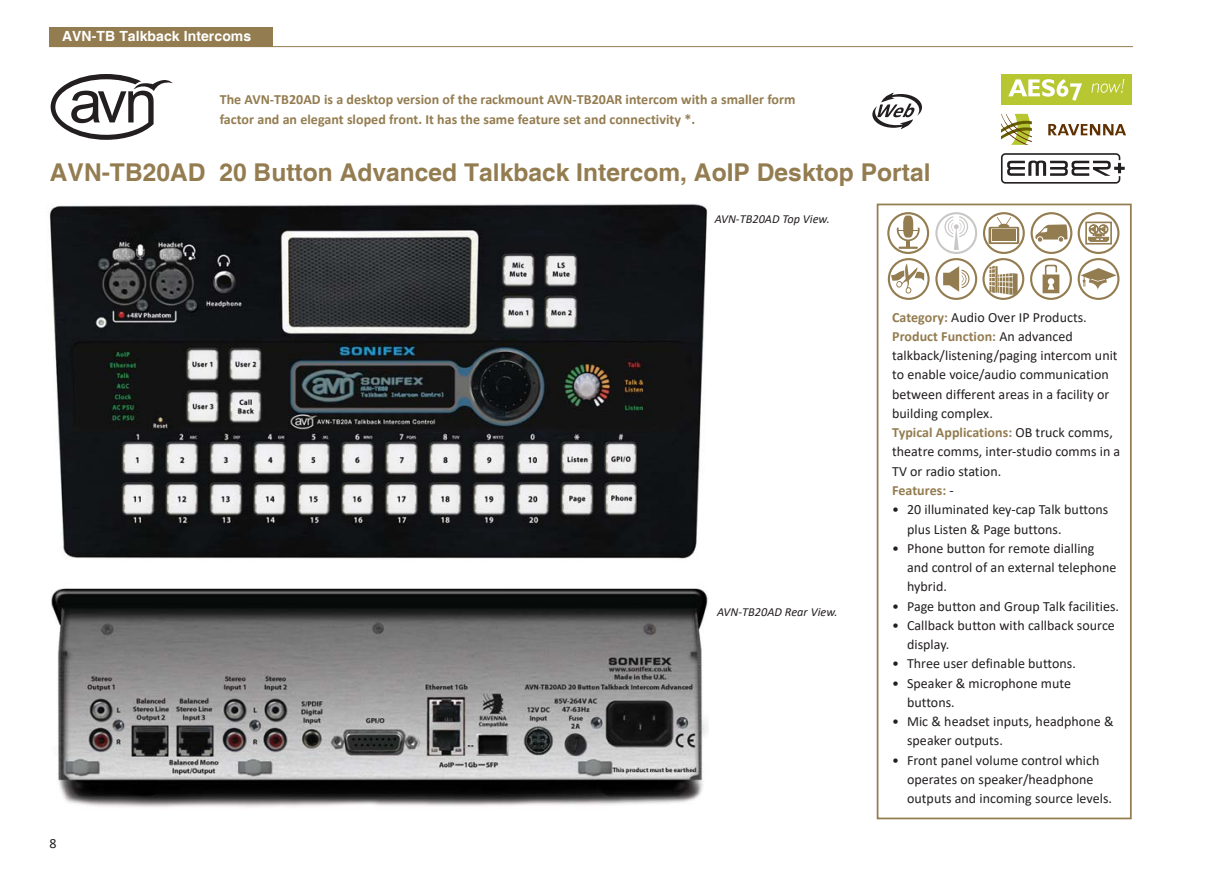
<style>
.page{position:relative;width:1231px;height:869px;background:#fff}
.page>*{position:absolute;margin:0;border:0;box-sizing:border-box;transform-origin:0 0}
.t1{font:700 24.5px "Helvetica";color:#937c50}
.t2{font:14px/19.2px "Calibri";letter-spacing:.005em;color:#231f20}
.t3{font:700 14px/19.2px "Calibri";letter-spacing:.005em;color:#937c50}
.t4{font:700 14px "Helvetica";letter-spacing:.005em;color:#fff}
.t5{font:italic 12.25px "Calibri";letter-spacing:.005em;color:#231f20}
.s1{font-weight:700;color:#937c50}
</style>
<div class="page">
<div style="left:50px;top:28px;width:223px;height:19px;background:#937c50"></div>
<hr style="left:50px;top:46px;width:1082px;height:1px;background:#937c50">
<div style="left:935px;top:212px;width:42px;height:42px;border:2px solid #cac8c7;border-radius:50%"></div>
<svg style="left:944px;top:216px;width:24px;height:34px"></svg>
<div style="left:982px;top:212px;width:42px;height:42px;border:2px solid #937c50;border-radius:50%"></div>
<svg style="left:988px;top:217px;width:31px;height:27px"></svg>
<div style="left:992px;top:230px;width:23px;height:11px;background:#937c50"></div>
<svg style="left:1035px;top:224px;width:32px;height:17px"></svg>
<div style="left:1030px;top:212px;width:42px;height:42px;border:2px solid #937c50;border-radius:50%"></div>
<div style="left:887px;top:258px;width:42px;height:42px;border:2px solid #937c50;border-radius:50%"></div>
<svg style="left:890px;top:263px;width:36px;height:30px"></svg>
<div style="left:935px;top:258px;width:42px;height:42px;border:2px solid #937c50;border-radius:50%"></div>
<svg style="left:943px;top:266px;width:26px;height:25px"></svg>
<div style="left:876px;top:203px;width:255px;height:616px;border:2px solid #937c50"></div>
<div style="left:887px;top:212px;width:42px;height:42px;border:2px solid #937c50;border-radius:50%"></div>
<svg style="left:896px;top:215px;width:23px;height:32px"></svg>
<hr style="left:898px;top:246px;width:19px;height:3px;background:#937c50">
<div style="left:1077px;top:212px;width:42px;height:42px;border:2px solid #937c50;border-radius:50%"></div>
<div style="left:1089px;top:224px;width:9px;height:10px;border:1px solid #937c50;border-radius:50%"></div>
<div style="left:1098px;top:224px;width:9px;height:10px;border:1px solid #937c50;border-radius:50%"></div>
<svg style="left:1088px;top:225px;width:20px;height:16px"></svg>
<div style="left:1085px;top:221px;width:26px;height:23px;border:2px solid #937c50"></div>
<div style="left:982px;top:258px;width:42px;height:42px;border:2px solid #937c50;border-radius:50%"></div>
<hr style="left:1009px;top:277px;width:3px;height:18px;background:#937c50">
<svg style="left:988px;top:266px;width:29px;height:28px"></svg>
<hr style="left:995px;top:266px;width:2px;height:27px;background:#937c50">
<div style="left:1029px;top:258px;width:42px;height:42px;border:2px solid #937c50;border-radius:50%"></div>
<svg style="left:1042px;top:264px;width:17px;height:29px"></svg>
<div style="left:1077px;top:258px;width:42px;height:42px;border:2px solid #937c50;border-radius:50%"></div>
<svg style="left:1080px;top:268px;width:36px;height:22px"></svg>
<img style="left:49px;top:204px;width:659px;height:355px">
<img style="left:51px;top:588px;width:657px;height:220px">
<svg style="left:51px;top:74px;width:122px;height:66px"></svg>
<svg style="left:872px;top:93px;width:49px;height:36px"></svg>
<div style="left:1000px;top:74px;width:131px;height:31px;background:#b7c731"></div>
<svg style="left:1008px;top:79px;width:73px;height:22px"></svg>
<svg style="left:1091px;top:79px;width:33px;height:14px"></svg>
<svg style="left:1001px;top:153px;width:123px;height:30px"></svg>
<svg style="left:1048px;top:124px;width:77px;height:11px"></svg>
<svg style="left:1001px;top:114px;width:31px;height:31px"></svg>
<p class="t4" style="left:62px;top:28px;width:191px">AVN-TB Talkback Intercoms</p>
<p class="t3" style="left:220px;top:91px;width:577px">The AVN-TB20AD is a desktop version of the rackmount AVN-TB20AR intercom with a smaller form factor and an elegant sloped front. It has the same feature set and connectivity *.</p>
<h1 class="t1" style="left:50px;top:158px;width:882px">AVN-TB20AD 20 Button Advanced Talkback Intercom, AoIP Desktop Portal</h1>
<p class="t5" style="left:714px;top:213px;width:117px">AVN-TB20AD Top View.</p>
<p class="t2" style="left:50px;top:834px;width:9px">8</p>
<p class="t5" style="left:717px;top:606px;width:122px">AVN-TB20AD Rear View.</p>
<p class="t2" style="left:892px;top:308px;width:230px"><span class="s1">Category:</span> Audio Over IP Products.<br><span class="s1">Product Function:</span> An advanced talkback/listening/paging intercom unit to enable voice/audio communication between different areas in a facility or building complex.<br><span class="s1">Typical Applications:</span> OB truck comms, theatre comms, inter-studio comms in a<br>TV or radio station.<br><span class="s1">Features:</span> -</p>
<p class="t2" style="left:907px;top:501px;width:203px;text-indent:-15px">• 20 illuminated key-cap Talk buttons plus Listen &amp; Page buttons.</p>
<p class="t2" style="left:907px;top:539px;width:211px;text-indent:-15px">• Phone button for remote dialling and control of an external telephone hybrid.</p>
<p class="t2" style="left:892px;top:597px;width:228px">• Page button and Group Talk facilities.</p>
<p class="t2" style="left:907px;top:616px;width:209px;text-indent:-15px">• Callback button with callback source display.</p>
<p class="t2" style="left:892px;top:655px;width:185px">• Three user definable buttons.</p>
<p class="t2" style="left:907px;top:674px;width:165px;text-indent:-15px">• Speaker &amp; microphone mute buttons.</p>
<p class="t2" style="left:907px;top:712px;width:208px;text-indent:-15px">• Mic &amp; headset inputs, headphone &amp; speaker outputs.</p>
<p class="t2" style="left:907px;top:751px;width:206px;text-indent:-15px">• Front panel volume control which operates on speaker/headphone outputs and incoming source levels.</p>
</div>
